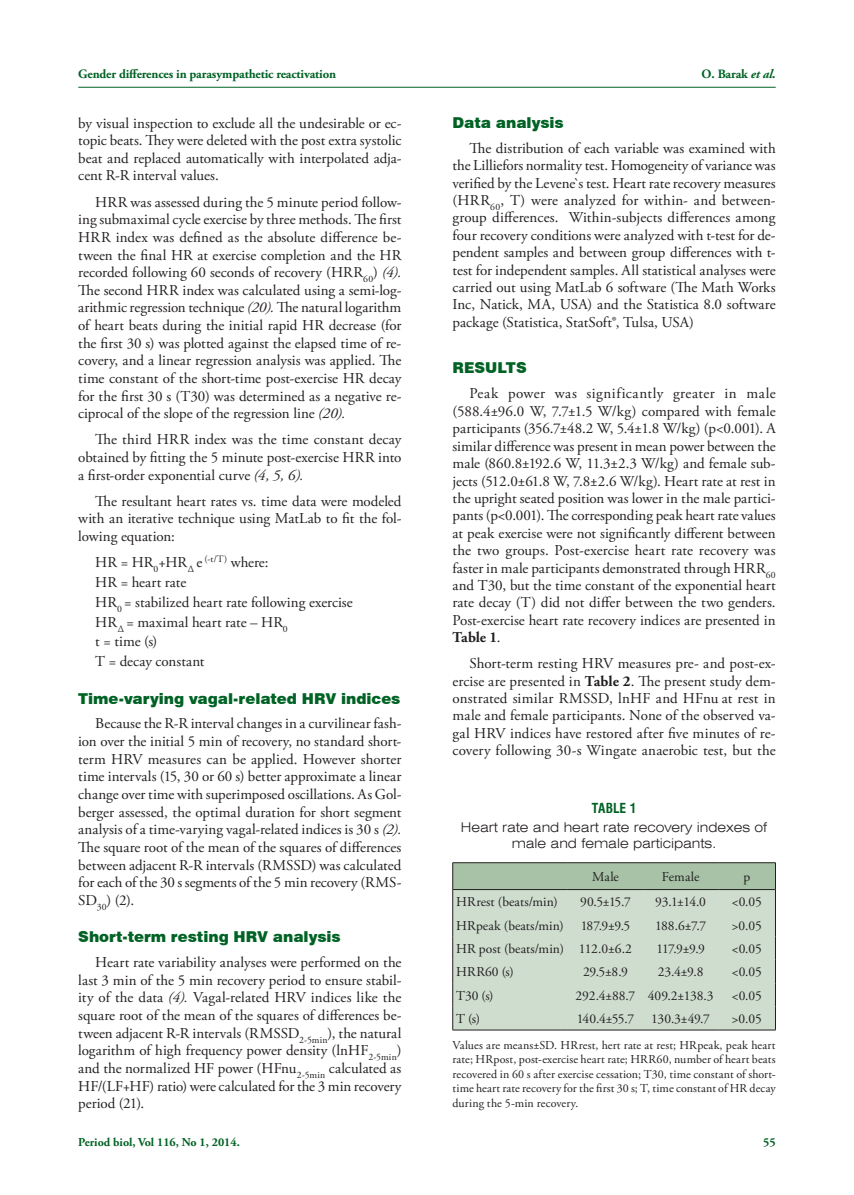
<style>
.page{position:relative;width:854px;height:1195px;background:#fff}
.page>*{position:absolute;margin:0;border:0;box-sizing:border-box;transform-origin:0 0}
.t1{font:15px/17.4px "Adobe Garamond Pro";color:#231f20;text-align:justify}
.t2{font:900 15px "Swiss 721 BT";color:#006224}
.t3{font:13.5px "Adobe Garamond Pro";color:#231f20}
.t4{font:300 expanded 13.5px/16.2px "Swiss 721 BT";color:#231f20;text-align:center}
.t5{font:700 condensed 13.5px "Swiss 721 BT";color:#006224}
.t6{font:700 12.75px "Adobe Garamond Pro";letter-spacing:-.01em;color:#006224}
.t7{font:12px/14.4px "Adobe Garamond Pro";letter-spacing:.01em;color:#231f20;text-align:justify}
.t8{font:700 12px "Adobe Garamond Pro";color:#006224}
.s1{font-style:italic}
.s2{font-weight:700}
</style>
<div class="page">
<hr style="left:78px;top:87px;width:698px;height:1px;background:#006224">
<svg style="left:452px;top:862px;width:324px;height:167px"></svg>
<hr style="left:452px;top:1029px;width:116px;height:1px;background:#231f20">
<hr style="left:568px;top:1029px;width:75px;height:1px;background:#231f20">
<hr style="left:643px;top:1029px;width:75px;height:1px;background:#231f20">
<hr style="left:718px;top:1029px;width:58px;height:1px;background:#231f20">
<p class="t6" style="left:78px;top:67px;width:259px">Gender differences in parasympathetic reactivation</p>
<p class="t6" style="left:702px;top:67px;width:76px">O. Barak <span class="s1">et al.</span></p>
<p class="t1" style="left:78px;top:114px;width:325px">by visual inspection to exclude all the undesirable or ec&shy;topic beats. They were deleted with the post extra systolic beat and replaced automatically with interpolated adja&shy;cent R-R interval values.</p>
<p class="t1" style="left:78px;top:193px;width:325px;text-indent:17px">HRR was assessed during the 5 minute period follow&shy;ing submaximal cycle exercise by three methods. The first HRR index was defined as the absolute difference be&shy;tween the final HR at exercise completion and the HR recorded following 60 seconds of recovery (HRR<sub>60</sub>) <span class="s1">(4).<br></span>The second HRR index was calculated using a semi-log&shy;arithmic regression technique <span class="s1">(20).</span> The natural logarithm of heart beats during the initial rapid HR decrease (for the first 30 s) was plotted against the elapsed time of re&shy;covery, and a linear regression analysis was applied. The time constant of the short-time post-exercise HR decay for the first 30 s (T30) was determined as a negative re&shy;ciprocal of the slope of the regression line <span class="s1">(20).</span></p>
<p class="t1" style="left:78px;top:431px;width:325px;text-indent:17px">The third HRR index was the time constant decay obtained by fitting the 5 minute post-exercise HRR into a first-order exponential curve <span class="s1">(4, 5, 6).</span></p>
<p class="t1" style="left:78px;top:492px;width:325px;text-indent:17px">The resultant heart rates vs. time data were modeled with an iterative technique using MatLab to fit the fol&shy;lowing equation:</p>
<p class="t1" style="left:95px;top:553px;width:259px;line-height:19.8px;text-align:left">HR = HR<sub>0</sub>+HR<sub>Δ</sub> e <sup>(-t/T)</sup> where:<br>HR = heart rate<br>HR<sub>0</sub> = stabilized heart rate following exercise<br>HR<sub>Δ</sub> = maximal heart rate – HR<sub>0<br></sub>t = time (s)<br>T = decay constant</p>
<p class="t2" style="left:78px;top:688px;width:324px">Time-varying vagal-related HRV indices</p>
<p class="t1" style="left:78px;top:715px;width:325px;text-indent:17px">Because the R-R interval changes in a curvilinear fash&shy;ion over the initial 5 min of recovery, no standard short&shy;term HRV measures can be applied. However shorter time intervals (15, 30 or 60 s) better approximate a linear change over time with superimposed oscillations. As Gol&shy;berger assessed, the optimal duration for short segment analysis of a time-varying vagal-related indices is 30 s <span class="s1">(2).<br></span>The square root of the mean of the squares of differences between adjacent R-R intervals (RMSSD) was calculated for each of the 30 s segments of the 5 min recovery (RMS-SD<sub>30</sub>) (2).</p>
<p class="t2" style="left:78px;top:927px;width:264px">Short-term resting HRV analysis</p>
<p class="t1" style="left:78px;top:953px;width:325px;text-indent:17px">Heart rate variability analyses were performed on the last 3 min of the 5 min recovery period to ensure stabil&shy;ity of the data <span class="s1">(4).</span> Vagal-related HRV indices like the square root of the mean of the squares of differences be&shy;tween adjacent R-R intervals (RMSSD<sub>2-5min</sub>), the natural logarithm of high frequency power density (lnHF<sub>2-5min</sub>) and the normalized HF power (HFnu<sub>2-5min</sub> calculated as HF/(LF+HF) ratio) were calculated for the 3 min recovery period (21).</p>
<p class="t2" style="left:452px;top:113px;width:113px">Data analysis</p>
<p class="t1" style="left:452px;top:140px;width:325px;text-indent:17px">The distribution of each variable was examined with the Lilliefors normality test. Homogeneity of variance was verified by the Levene`s test. Heart rate recovery measures (HRR<sub>60</sub>, T) were analyzed for within- and between&shy;group differences. Within-subjects differences among four recovery conditions were analyzed with t-test for de&shy;pendent samples and between group differences with t&shy;test for independent samples. All statistical analyses were carried out using MatLab 6 software (The Math Works Inc, Natick, MA, USA) and the Statistica 8.0 software package (Statistica, StatSoft®, Tulsa, USA)</p>
<p class="t2" style="left:452px;top:358px;width:76px">RESULTS</p>
<p class="t1" style="left:452px;top:385px;width:325px;text-indent:17px">Peak power was significantly greater in male (588.4±96.0 W, 7.7±1.5 W/kg) compared with female participants (356.7±48.2 W, 5.4±1.8 W/kg) (p&lt;0.001). A similar difference was present in mean power between the male (860.8±192.6 W, 11.3±2.3 W/kg) and female sub&shy;jects (512.0±61.8 W, 7.8±2.6 W/kg). Heart rate at rest in the upright seated position was lower in the male partici&shy;pants (p&lt;0.001). The corresponding peak heart rate values at peak exercise were not significantly different between the two groups. Post-exercise heart rate recovery was faster in male participants demonstrated through HRR<sub>60 </sub>and T30, but the time constant of the exponential heart rate decay (T) did not differ between the two genders.<br>Post-exercise heart rate recovery indices are presented in <span class="s2">Table 1</span>.</p>
<p class="t1" style="left:452px;top:655px;width:325px;text-indent:17px">Short-term resting HRV measures pre- and post-ex&shy;ercise are presented in <span class="s2">Table 2</span>. The present study dem&shy;onstrated similar RMSSD, lnHF and HFnu at rest in male and female participants. None of the observed va&shy;gal HRV indices have restored after five minutes of re&shy;covery following 30-s Wingate anaerobic test, but the</p>
<p class="t5" style="left:592px;top:800px;width:15px">Table</p>
<p class="t5" style="left:630px;top:800px;width:8px">1</p>
<p class="t4" style="left:461px;top:818px;width:308px">Heart rate and heart rate recovery indexes of male and female participants.</p>
<p class="t3" style="left:592px;top:868px;width:28px">Male</p>
<p class="t3" style="left:662px;top:868px;width:39px">Female</p>
<p class="t3" style="left:743px;top:868px;width:8px">p</p>
<p class="t3" style="left:456px;top:893px;width:103px">HRrest (beats/min)</p>
<p class="t3" style="left:580px;top:893px;width:52px">90.5±15.7</p>
<p class="t3" style="left:655px;top:893px;width:52px">93.1±14.0</p>
<p class="t3" style="left:732px;top:893px;width:31px">&lt;0.05</p>
<p class="t3" style="left:456px;top:916px;width:176px">HRpeak (beats/min) 187.9±9.5</p>
<p class="t3" style="left:655px;top:916px;width:52px">188.6±7.7</p>
<p class="t3" style="left:732px;top:916px;width:31px">&gt;0.05</p>
<p class="t3" style="left:456px;top:940px;width:177px">HR post (beats/min) 112.0±6.2</p>
<p class="t3" style="left:656px;top:940px;width:50px">117.9±9.9</p>
<p class="t3" style="left:732px;top:940px;width:31px">&lt;0.05</p>
<p class="t3" style="left:456px;top:963px;width:59px">HRR60 (s)</p>
<p class="t3" style="left:583px;top:963px;width:46px">29.5±8.9</p>
<p class="t3" style="left:658px;top:963px;width:47px">23.4±9.8</p>
<p class="t3" style="left:732px;top:963px;width:31px">&lt;0.05</p>
<p class="t3" style="left:456px;top:987px;width:39px">T30 (s)</p>
<p class="t3" style="left:576px;top:987px;width:139px">292.4±88.7 409.2±138.3</p>
<p class="t3" style="left:732px;top:987px;width:31px">&lt;0.05</p>
<p class="t3" style="left:456px;top:1010px;width:25px">T (s)</p>
<p class="t3" style="left:577px;top:1010px;width:59px">140.4±55.7</p>
<p class="t3" style="left:651px;top:1010px;width:60px">130.3±49.7</p>
<p class="t3" style="left:732px;top:1010px;width:31px">&gt;0.05</p>
<p class="t7" style="left:452px;top:1037px;width:325px">Values are means±SD. HRrest, hert rate at rest; HRpeak, peak heart rate; HRpost, post-exercise heart rate; HRR60, number of heart beats recovered in 60 s after exercise cessation; T30, time constant of short&shy;time heart rate recovery for the first 30 s; T, time constant of HR decay during the 5-min recovery.</p>
<p class="t8" style="left:78px;top:1134px;width:163px">Period biol, Vol 116, No 1, 2014.</p>
<p class="t8" style="left:763px;top:1134px;width:14px">55</p>
</div>
